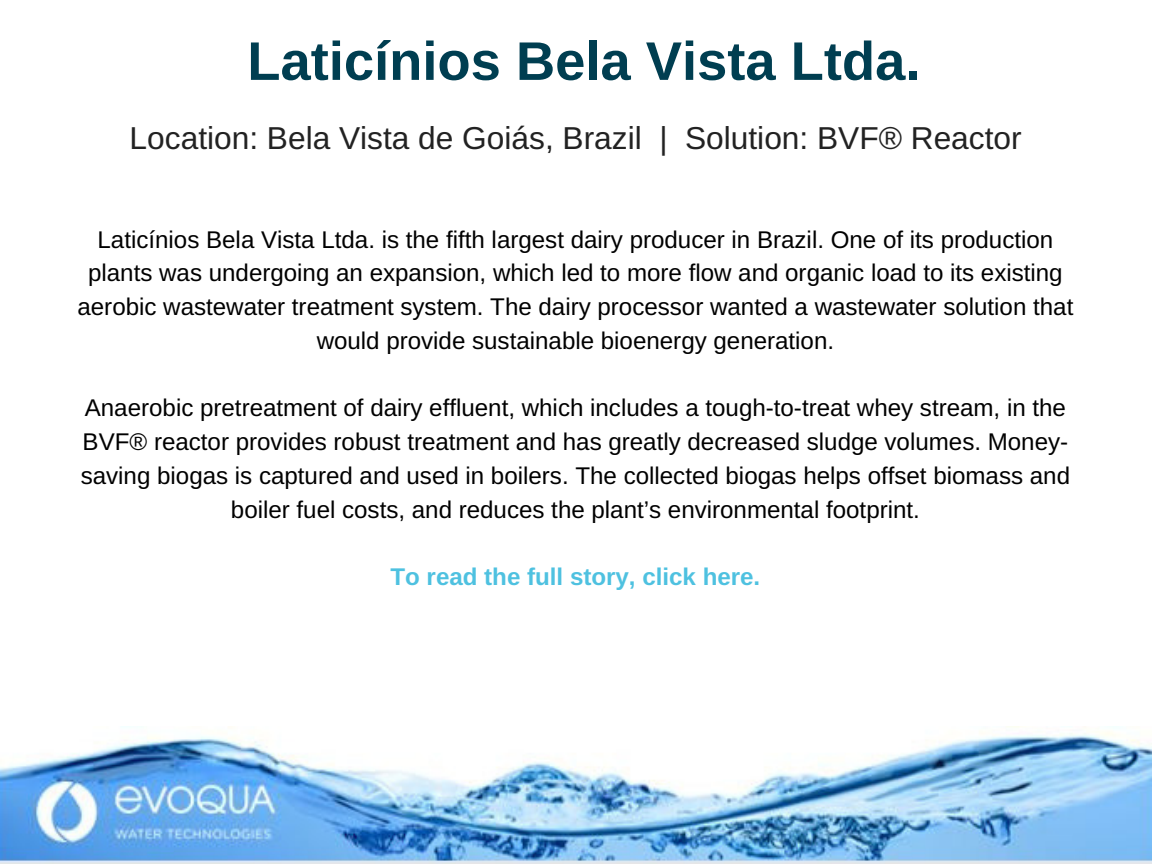
<style>
.page{position:relative;width:1152px;height:864px;background:#fff}
.page>*{position:absolute;margin:0;border:0;box-sizing:border-box;transform-origin:0 0}
.t1{font:700 54.3px "Arimo";color:#003e51}
.t2{font:31.65px "Arimo";color:#222}
.t3{font:24.15px/33.8px "Arimo";color:#000;text-align:center}
.t4{font:700 24.15px "Arimo";color:#4ec1e0}
</style>
<div class="page">
<img style="left:0;top:727px;width:1152px;height:137px">
<h1 class="t1" style="left:247px;top:31px;width:675px">Laticínios Bela Vista Ltda.</h1>
<h2 class="t2" style="left:130px;top:120px;width:894px">Location: Bela Vista de Goiás, Brazil | Solution: BVF® Reactor</h2>
<p class="t3" style="left:77px;top:222px;width:997px">Laticínios Bela Vista Ltda. is the fifth largest dairy producer in Brazil. One of its production plants was undergoing an expansion, which led to more flow and organic load to its existing aerobic wastewater treatment system. The dairy processor wanted a wastewater solution that would provide sustainable bioenergy generation.</p>
<p class="t3" style="left:81px;top:391px;width:991px">Anaerobic pretreatment of dairy effluent, which includes a tough-to-treat whey stream, in the BVF® reactor provides robust treatment and has greatly decreased sludge volumes. Money&shy;saving biogas is captured and used in boilers. The collected biogas helps offset biomass and boiler fuel costs, and reduces the plant’s environmental footprint.</p>
<p class="t4" style="left:390px;top:563px;width:371px">To read the full story, click here.</p>
</div>
